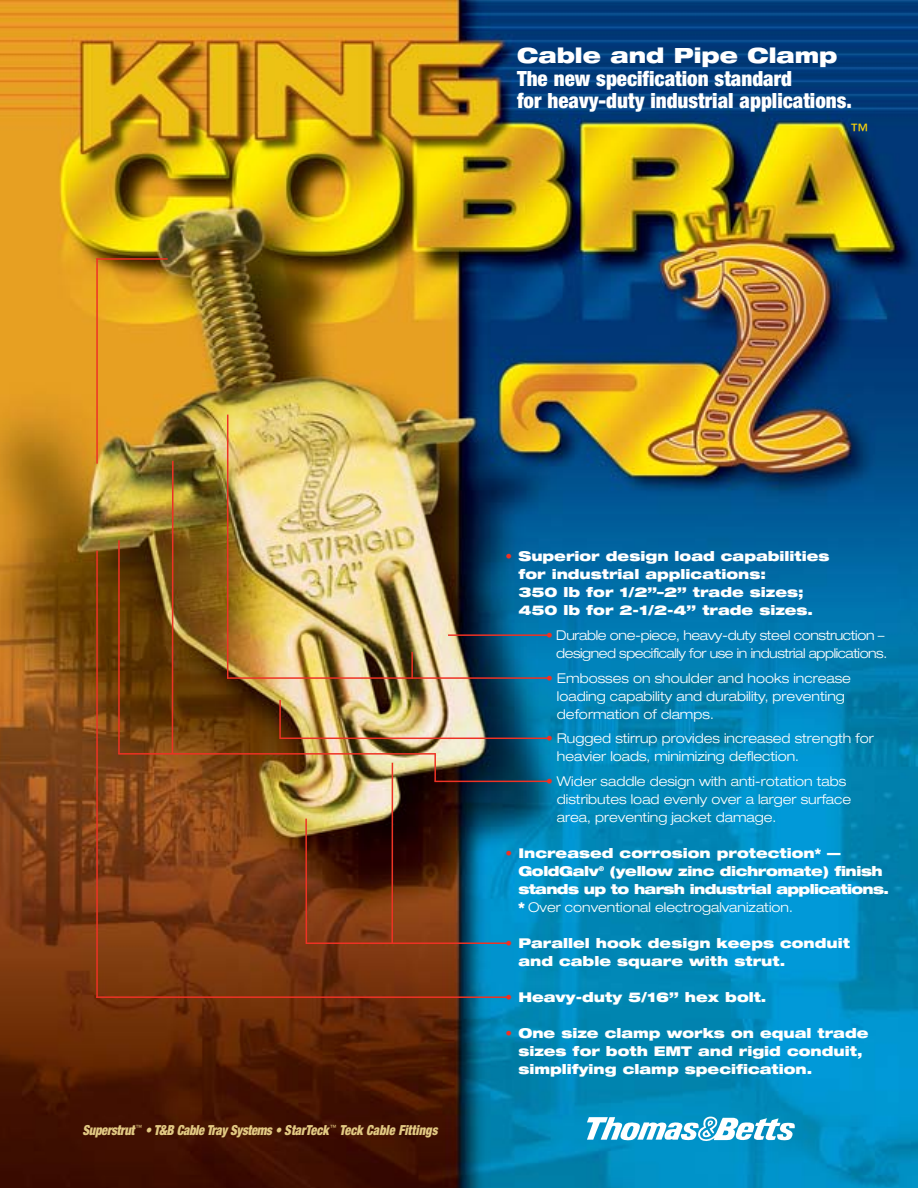
<style>
.page{position:relative;width:918px;height:1188px;background:#fff}
.page>*{position:absolute;margin:0;border:0;box-sizing:border-box;transform-origin:0 0}
.t1{font:italic 900 condensed 21px/22.5px "Helvetica Neue";color:#fff}
.t2{font:900 expanded 21px "Helvetica Neue";color:#fff}
.t3{font:18px "Helvetica";color:#f9d309}
.t4{font:italic 900 condensed 13.8px "Helvetica Neue";letter-spacing:-.025em;color:#e2c983;scale:.9 1}
.t5{font:900 expanded 13.5px/18px "Helvetica Neue";color:#fff}
.t6{font:300 expanded 13.5px/18px "Helvetica Neue";color:#fff}
.t7{font:900 expanded 13.5px/18px "Helvetica Neue";letter-spacing:-.03em;color:#fff}
.t8{font:300 expanded 13.5px/18px "Helvetica Neue";letter-spacing:-.035em;color:#fff;text-align:right}
.s1{color:#ee3224}
.s2{font-weight:300}
</style>
<div class="page">
<img style="left:0;top:0;width:918px;height:1188px">
<svg style="left:587px;top:1117px;width:208px;height:24px"></svg>
<hr style="left:448px;top:634px;width:101px;height:2px;background:#ee3224">
<hr style="left:228px;top:677px;width:321px;height:2px;background:#ee3224">
<hr style="left:280px;top:738px;width:269px;height:1px;background:#ee3224">
<hr style="left:279px;top:700px;width:2px;height:39px;background:#ee3224">
<hr style="left:306px;top:942px;width:203px;height:2px;background:#ee3224">
<hr style="left:305px;top:819px;width:2px;height:125px;background:#ee3224">
<hr style="left:391px;top:763px;width:2px;height:180px;background:#ee3224">
<hr style="left:434px;top:781px;width:116px;height:1px;background:#ee3224">
<hr style="left:118px;top:753px;width:317px;height:2px;background:#ee3224">
<hr style="left:434px;top:753px;width:2px;height:28px;background:#ee3224">
<hr style="left:118px;top:540px;width:2px;height:214px;background:#ee3224">
<hr style="left:172px;top:461px;width:2px;height:293px;background:#ee3224">
<hr style="left:96px;top:996px;width:413px;height:2px;background:#ee3224">
<hr style="left:96px;top:551px;width:2px;height:447px;background:#ee3224">
<hr style="left:96px;top:258px;width:2px;height:206px;background:#ee3224">
<hr style="left:96px;top:258px;width:72px;height:2px;background:#ee3224">
<hr style="left:227px;top:415px;width:1px;height:264px;background:#ee3224">
<hr style="left:411px;top:652px;width:2px;height:27px;background:#ee3224">
<h1 class="t2" style="left:517px;top:48px;width:322px">Cable and Pipe Clamp</h1>
<h1 class="t1" style="left:517px;top:69px;width:340px">The new specification standard<br>for heavy-duty industrial applications.</h1>
<h2 class="t3" style="left:850px;top:124px;width:19px">™</h2>
<p class="t4" style="left:82px;top:1125px;width:396px">Superstrut <sup>™</sup> • T&amp;B Cable Tray Systems • StarTeck <sup>™</sup> Teck Cable Fittings</p>
<p class="t5" style="left:518px;top:549px;width:313px;text-indent:-13px"><span class="s1">•</span> Superior design load capabilities for industrial applications:<br>350 lb for 1/2”–2” trade sizes;<br>450 lb for 2-1/2-4” trade sizes.</p>
<p class="t8" style="left:546px;top:627px;width:342px"><span class="s1">•</span> Durable one-piece, heavy-duty steel construction – designed specifically for use in industrial applications.</p>
<p class="t6" style="left:557px;top:670px;width:295px;text-indent:-11px"><span class="s1">•</span> Embosses on shoulder and hooks increase loading capability and durability, preventing deformation of clamps.</p>
<p class="t6" style="left:557px;top:731px;width:318px;text-indent:-11px"><span class="s1">•</span> Rugged stirrup provides increased strength for heavier loads, minimizing deflection.</p>
<p class="t6" style="left:557px;top:774px;width:296px;text-indent:-11px"><span class="s1">•</span> Wider saddle design with anti-rotation tabs distributes load evenly over a larger surface area, preventing jacket damage.</p>
<p class="t7" style="left:518px;top:845px;width:372px;text-indent:-13px"><span class="s1">•</span> Increased corrosion protection* — GoldGalv<sup>®</sup> (yellow zinc dichromate) finish stands up to harsh industrial applications. * <span class="s2">Over conventional electrogalvanization.</span></p>
<p class="t5" style="left:518px;top:935px;width:333px;text-indent:-13px"><span class="s1">•</span> Parallel hook design keeps conduit and cable square with strut.</p>
<p class="t5" style="left:506px;top:989px;width:262px"><span class="s1">•</span> Heavy-duty 5/16” hex bolt.</p>
<p class="t5" style="left:518px;top:1025px;width:352px;text-indent:-13px"><span class="s1">•</span> One size clamp works on equal trade sizes for both EMT and rigid conduit, simplifying clamp specification.</p>
</div>
